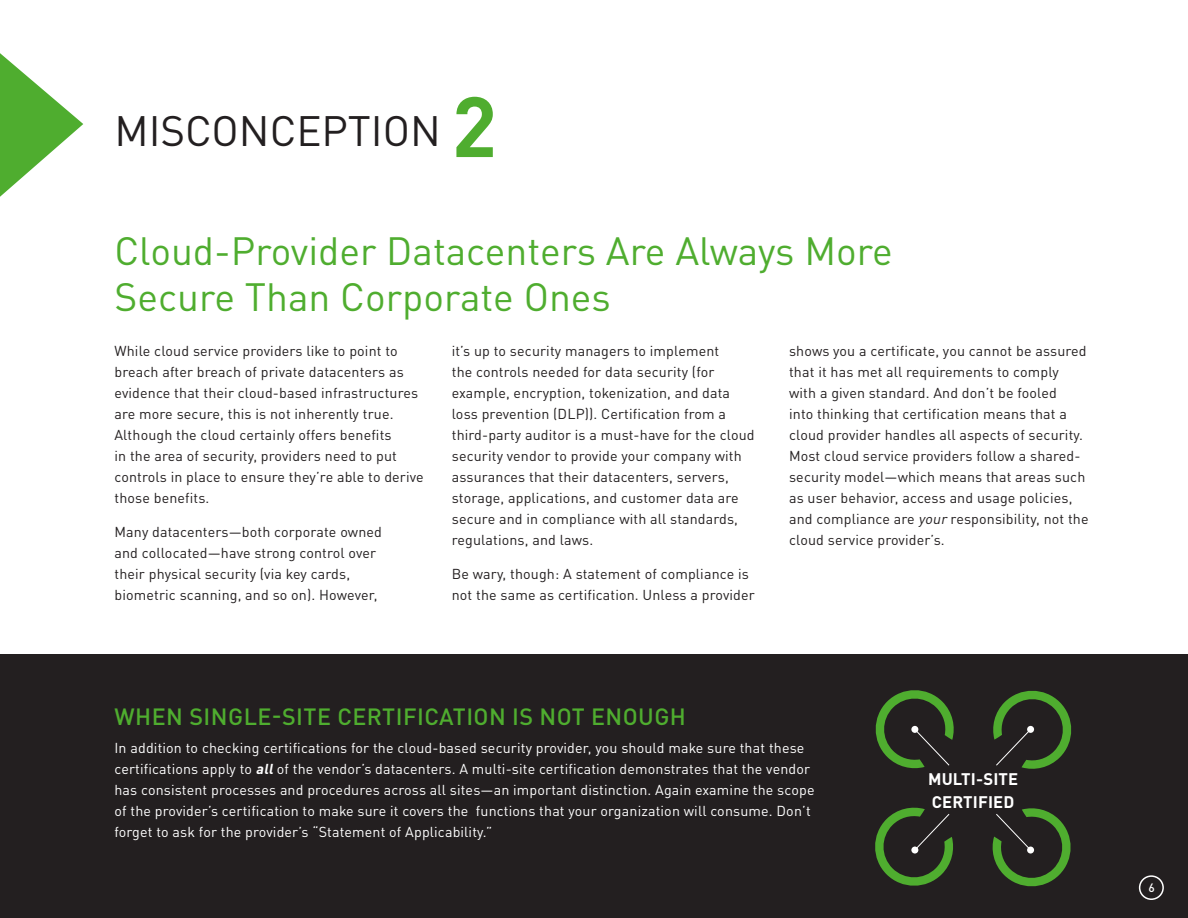
<style>
.page{position:relative;width:1188px;height:918px;background:#fff}
.page>*{position:absolute;margin:0;border:0;box-sizing:border-box;transform-origin:0 0}
.t1{font:700 84px "DINOT";color:#4fad2f}
.t2{font:42px "DINOT";color:#231f20}
.t3{font:39px/46.8px "DINOT";color:#4fad2f}
.Sidebar_Header{font:500 23.25px "DINOT";letter-spacing:.02em;color:#4fad2f}
.Body{font:700 16.65px/22.6px "DINOT";letter-spacing:.01em;color:#fff}
.Body-2{font:14.25px/21px "DINOT";letter-spacing:.01em;color:#231f20}
.Sidebar_Body__white{font:14.25px/21px "DINOT";letter-spacing:.01em;color:#fff}
.t4{font:500 12px "DINOT";color:#fff}
.s1{font-style:italic}
.s2{font-weight:700;font-style:italic}
</style>
<div class="page">
<div style="left:0;top:654px;width:1188px;height:264px;background:#231f20"></div>
<svg style="left:875px;top:690px;width:197px;height:197px"></svg>
<div style="left:1027px;top:847px;width:7px;height:7px;background:#fff;border-radius:50%"></div>
<svg style="left:0;top:53px;width:83px;height:144px"></svg>
<div style="left:1139px;top:875px;width:25px;height:25px;border:2px solid #fff;border-radius:50%"></div>
<h1 class="t2" style="left:114px;top:105px;width:328px">MISCONCEPTION</h1>
<h1 class="t1" style="left:451px;top:72px;width:47px">2</h1>
<h1 class="t3" style="left:114px;top:226px;width:780px">Cloud-Provider Datacenters Are Always More<br>Secure Than Corporate Ones</h1>
<p class="Body-2" style="left:114px;top:340px;width:311px">While cloud service providers like to point to breach after breach of private datacenters as evidence that their cloud-based infrastructures are more secure, this is not inherently true.<br>Although the cloud certainly offers benefits<br>in the area of security, providers need to put controls in place to ensure they’re able to derive those benefits.</p>
<p class="Body-2" style="left:114px;top:522px;width:269px">Many datacenters—both corporate owned and collocated—have strong control over their physical security (via key cards, biometric scanning, and so on). However,</p>
<p class="Body-2" style="left:789px;top:340px;width:301px">shows you a certificate, you cannot be assured that it has met all requirements to comply with a given standard. And don’t be fooled<br>into thinking that certification means that a cloud provider handles all aspects of security.<br>Most cloud service providers follow a shared&shy;security model—which means that areas such as user behavior, access and usage policies, and compliance are <span class="s1">your</span> responsibility, not the cloud service provider’s.</p>
<p class="Body-2" style="left:452px;top:340px;width:304px">it’s up to security managers to implement<br>the controls needed for data security (for example, encryption, tokenization, and data loss prevention (DLP)). Certification from a third-party auditor is a must-have for the cloud security vendor to provide your company with assurances that their datacenters, servers, storage, applications, and customer data are secure and in compliance with all standards, regulations, and laws.</p>
<p class="Body-2" style="left:452px;top:564px;width:305px">Be wary, though: A statement of compliance is not the same as certification. Unless a provider</p>
<p class="Sidebar_Header" style="left:115px;top:702px;width:573px">WHEN SINGLE-SITE CERTIFICATION IS NOT ENOUGH</p>
<p class="Sidebar_Body__white" style="left:114px;top:737px;width:702px">In addition to checking certifications for the cloud-based security provider, you should make sure that these certifications apply to <span class="s2">all</span>of the vendor’s datacenters. A multi-site certification demonstrates that the vendor has consistent processes and procedures across all sites—an important distinction. Again examine the scope of the provider’s certification to make sure it covers the functions that your organization will consume. Don’t forget to ask for the provider’s “Statement of Applicability.”</p>
<p class="Body" style="left:928px;top:767px;width:92px">MULTI-SITE<br>CERTIFIED</p>
<p class="t4" style="left:1148px;top:880px;width:8px">6</p>
</div>
